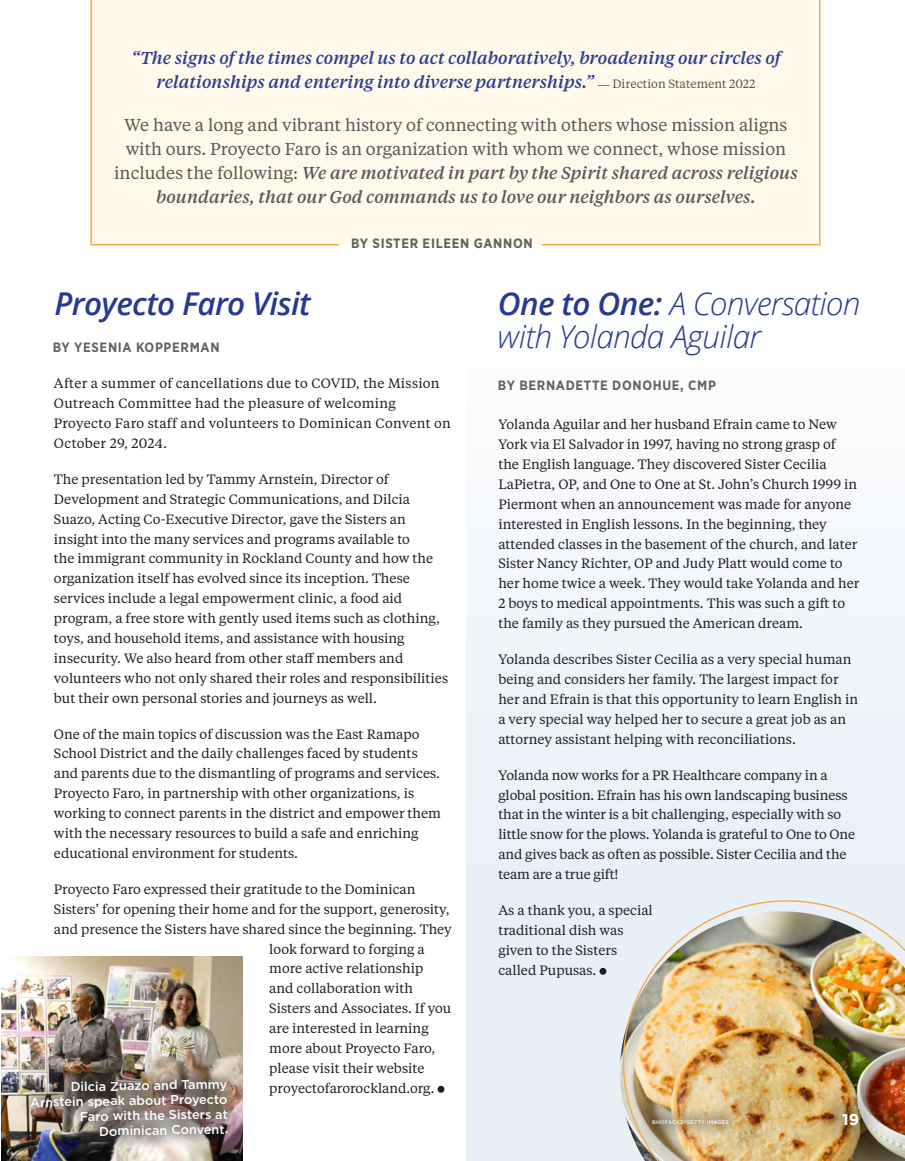
<style>
.page{position:relative;width:905px;height:1161px;background:#fff}
.page>*{position:absolute;margin:0;border:0;box-sizing:border-box;transform-origin:0 0}
.t1{font:italic 300 31.5px "Open Sans";letter-spacing:-.02em;color:#273a8f}
.t2{font:italic 600 31.5px "Open Sans";letter-spacing:-.02em;color:#273a8f}
.t3{font:17.1px/24px "Tiempos Text";color:#57585a;text-align:center}
.t4{font:italic 500 17.1px/24px "Tiempos Text";color:#273a8f;text-align:center}
.t5{font:700 15.75px "Gotham";color:#fff}
.t6{font:13.5px/19.8px "Tiempos Text";color:#231f20}
.t7{font:13.5px/19.8px "Tiempos Text";letter-spacing:.02em;color:#231f20}
.t8{font:700 13.5px "Gotham Narrow";letter-spacing:.05em;color:#636366}
.t9{font:500 12.75px/15px "Gotham";color:#fff;text-align:right}
.t10{font:500 5.25px "Gotham";letter-spacing:.03em;color:#fff}
.s1{font-family:"Berkeley Pro";font-style:normal;font-size:12px;color:#57585a}
.s2{font-weight:400;font-style:normal;font-size:12px;color:#57585a}
.s3{font-weight:500;font-style:italic}
.s4{font-weight:600}
</style>
<div class="page">
<div style="left:90px;top:0;width:731px;height:246px;background:#fef9ea"></div>
<div style="left:466px;top:274px;width:438px;height:887px;background:#f2f6fa"></div>
<div style="left:437px;top:1086px;width:7px;height:7px;background:#231f20;border-radius:50%"></div>
<div style="left:599px;top:968px;width:7px;height:7px;background:#231f20;border-radius:50%"></div>
<img style="left:622px;top:900px;width:282px;height:261px">
<div style="left:638px;top:1105px;width:104px;height:34px;background:#231f20;opacity:.75"></div>
<img style="left:2px;top:956px;width:240px;height:205px">
<div style="left:337px;top:233px;width:209px;height:19px;background:linear-gradient(to right,#fefbf2,#fefbf1)"></div>
<div style="left:807px;top:1078px;width:86px;height:83px;background:#231f20;opacity:.75"></div>
<div style="left:17px;top:1066px;width:225px;height:84px;background:#231f20;opacity:.75"></div>
<p class="t4" style="left:131px;top:45px;width:651px">“The signs of the times compel us to act collaboratively, broadening our circles of relationships and entering into diverse partnerships.” <span class="s1">—</span> <span class="s2">Direction Statement 2022</span></p>
<p class="t3" style="left:114px;top:112px;width:685px">We have a long and vibrant history of connecting with others whose mission aligns with ours. Proyecto Faro is an organization with whom we connect, whose mission includes the following: <span class="s3">We are motivated in part by the Spirit shared across religious boundaries, that our God commands us to love our neighbors as ourselves.</span></p>
<p class="t8" style="left:351px;top:235px;width:183px">BY SISTER EILEEN GANNON</p>
<h1 class="t2" style="left:54px;top:282px;width:258px">Proyecto Faro Visit</h1>
<p class="t8" style="left:53px;top:339px;width:168px">BY YESENIA KOPPERMAN</p>
<p class="t7" style="left:54px;top:373px;width:398px">After a summer of cancellations due to COVID, the Mission Outreach Committee had the pleasure of welcoming Proyecto Faro staff and volunteers to Dominican Convent on October 29, 2024.</p>
<p class="t6" style="left:54px;top:469px;width:396px">The presentation led by Tammy Arnstein, Director of Development and Strategic Communications, and Dilcia Suazo, Acting Co-Executive Director, gave the Sisters an insight into the many services and programs available to<br>the immigrant community in Rockland County and how the organization itself has evolved since its inception. These services include a legal empowerment clinic, a food aid program, a free store with gently used items such as clothing, toys, and household items, and assistance with housing insecurity. We also heard from other staff members and volunteers who not only shared their roles and responsibilities but their own personal stories and journeys as well.</p>
<p class="t6" style="left:54px;top:723px;width:388px">One of the main topics of discussion was the East Ramapo School District and the daily challenges faced by students and parents due to the dismantling of programs and services.<br>Proyecto Faro, in partnership with other organizations, is working to connect parents in the district and empower them with the necessary resources to build a safe and enriching educational environment for students.</p>
<p class="t6" style="left:54px;top:879px;width:363px">Proyecto Faro expressed their gratitude to the Dominican</p>
<p class="t6" style="left:54px;top:899px;width:397px">Sisters’ for opening their home and for the support, generosity,</p>
<p class="t6" style="left:54px;top:918px;width:399px">and presence the Sisters have shared since the beginning. They</p>
<p class="t6" style="left:269px;top:938px;width:157px">look forward to forging a</p>
<p class="t6" style="left:269px;top:958px;width:155px">more active relationship</p>
<p class="t6" style="left:269px;top:978px;width:145px">and collaboration with</p>
<p class="t6" style="left:269px;top:998px;width:184px">Sisters and Associates. If you</p>
<p class="t6" style="left:269px;top:1018px;width:161px">are interested in learning</p>
<p class="t6" style="left:269px;top:1038px;width:168px">more about Proyecto Faro,</p>
<p class="t6" style="left:269px;top:1057px;width:157px">please visit their website</p>
<p class="t6" style="left:269px;top:1077px;width:167px">proyectofarorockland.org.</p>
<p class="t9" style="left:30px;top:1080px;width:199px;rotate:-1deg">Dilcia Zuazo and Tammy<br>Arnstein speak about Proyecto<br>Faro with the Sisters at<br>Dominican Convent.</p>
<h1 class="t1" style="left:498px;top:282px;width:364px"><span class="s4">One to One:</span> A Conversation</h1>
<h1 class="t1" style="left:498px;top:315px;width:264px">with Yolanda Aguilar</h1>
<p class="t8" style="left:498px;top:376px;width:219px">BY BERNADETTE DONOHUE, CMP</p>
<p class="t6" style="left:498px;top:414px;width:362px">Yolanda Aguilar and her husband Efrain came to New York via El Salvador in 1997, having no strong grasp of the English language. They discovered Sister Cecilia LaPietra, OP, and One to One at St. John’s Church 1999 in Piermont when an announcement was made for anyone interested in English lessons. In the beginning, they attended classes in the basement of the church, and later Sister Nancy Richter, OP and Judy Platt would come to her home twice a week. They would take Yolanda and her 2 boys to medical appointments. This was such a gift to the family as they pursued the American dream.</p>
<p class="t6" style="left:498px;top:649px;width:361px">Yolanda describes Sister Cecilia as a very special human being and considers her family. The largest impact for her and Efrain is that this opportunity to learn English in a very special way helped her to secure a great job as an attorney assistant helping with reconciliations.</p>
<p class="t6" style="left:498px;top:764px;width:358px">Yolanda now works for a PR Healthcare company in a global position. Efrain has his own landscaping business that in the winter is a bit challenging, especially with so little snow for the plows. Yolanda is grateful to One to One and gives back as often as possible. Sister Cecilia and the team are a true gift!</p>
<p class="t6" style="left:498px;top:900px;width:156px">As a thank you, a special traditional dish was given to the Sisters called Pupusas.</p>
<p class="t10" style="left:652px;top:1119px;width:78px">BHOFACK2/GETTY IMAGES</p>
<p class="t5" style="left:842px;top:1109px;width:19px">19</p>
</div>
